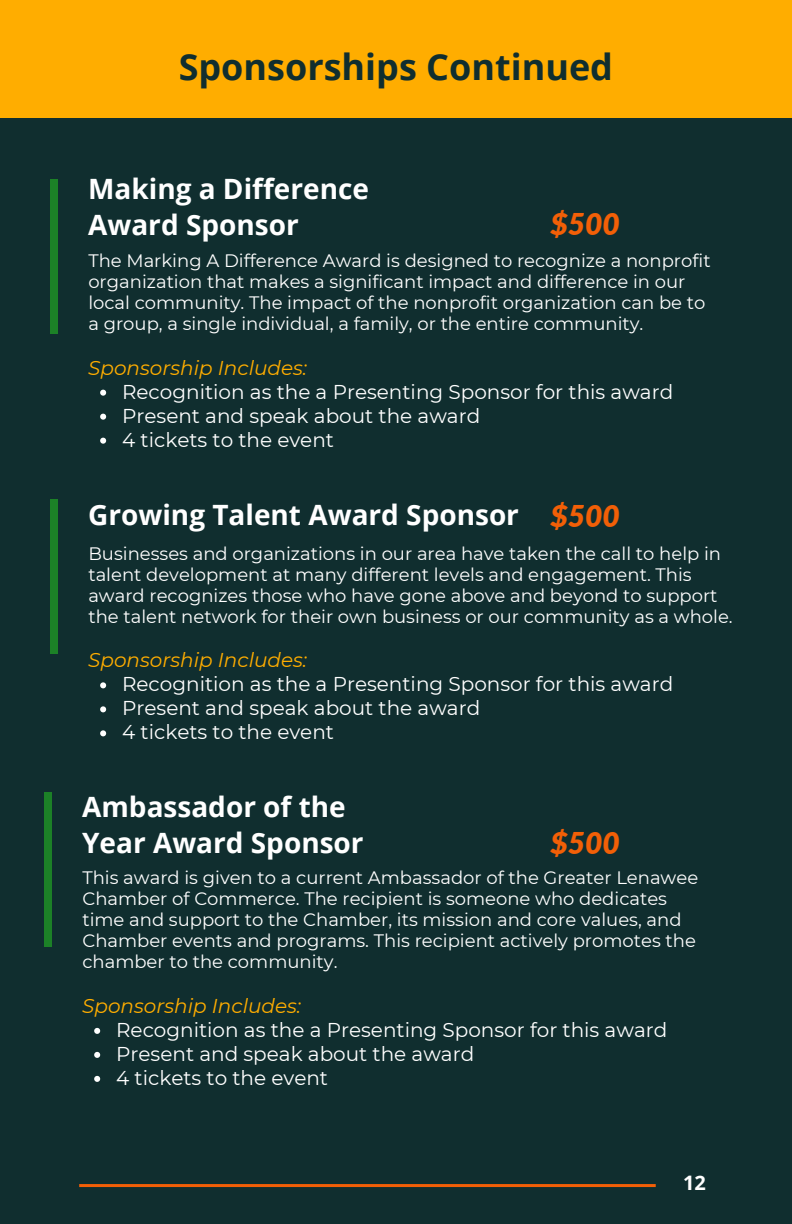
<style>
.page{position:relative;width:792px;height:1224px;background:#fff}
.page>*{position:absolute;margin:0;border:0;box-sizing:border-box;transform-origin:0 0}
.t1{font:700 36px "Open Sans";color:#102e2f}
.t2{font:italic 900 30px "Lato";color:#f25f07}
.t3{font:700 28px/36px "Open Sans";color:#fff}
.t4{font:20px "Montserrat";color:#fff}
.t5{font:italic 20px "Montserrat";color:#ffad00}
.t6{font:700 20px "Open Sans";color:#fff}
.t7{font:18px/21px "Montserrat";color:#fff}
</style>
<div class="page">
<div style="left:0;top:79px;width:792px;height:1145px;background:#102e2f"></div>
<hr style="left:79px;top:1184px;width:577px;height:3px;background:#f25f07">
<div style="left:0;top:0;width:792px;height:117px;background:#ffad00"></div>
<svg style="left:100px;top:390px;width:6px;height:6px"></svg>
<svg style="left:100px;top:414px;width:6px;height:6px"></svg>
<svg style="left:100px;top:438px;width:6px;height:6px"></svg>
<svg style="left:100px;top:682px;width:6px;height:6px"></svg>
<svg style="left:100px;top:706px;width:6px;height:6px"></svg>
<svg style="left:100px;top:730px;width:6px;height:6px"></svg>
<div style="left:50px;top:180px;width:7px;height:154px;background:#1c8127"></div>
<div style="left:50px;top:499px;width:7px;height:155px;background:#1c8127"></div>
<svg style="left:94px;top:1028px;width:6px;height:6px"></svg>
<svg style="left:94px;top:1052px;width:6px;height:6px"></svg>
<svg style="left:94px;top:1076px;width:6px;height:6px"></svg>
<div style="left:44px;top:792px;width:7px;height:155px;background:#1c8127"></div>
<h2 class="t1" style="left:179px;top:41px;width:436px">Sponsorships Continued</h2>
<p class="t3" style="left:88px;top:170px;width:282px">Making a Difference<br>Award Sponsor</p>
<h3 class="t2" style="left:550px;top:205px;width:71px">$500</h3>
<h2 class="t7" style="left:88px;top:250px;width:624px">The Marking A Difference Award is designed to recognize a nonprofit organization that makes a significant impact and difference in our local community. The impact of the nonprofit organization can be to a group, a single individual, a family, or the entire community.</h2>
<p class="t5" style="left:88px;top:355px;width:221px">Sponsorship Includes:</p>
<p class="t4" style="left:122px;top:379px;width:553px">Recognition as the a Presenting Sponsor for this award</p>
<p class="t4" style="left:122px;top:403px;width:360px">Present and speak about the award</p>
<h2 class="t4" style="left:122px;top:427px;width:213px">4 tickets to the event</h2>
<p class="t3" style="left:88px;top:496px;width:432px">Growing Talent Award Sponsor</p>
<h3 class="t2" style="left:550px;top:498px;width:71px">$500</h3>
<h2 class="t7" style="left:88px;top:543px;width:646px">Businesses and organizations in our area have taken the call to help in talent development at many different levels and engagement. This award recognizes those who have gone above and beyond to support the talent network for their own business or our community as a whole.</h2>
<p class="t5" style="left:88px;top:648px;width:221px">Sponsorship Includes:</p>
<p class="t4" style="left:122px;top:672px;width:553px">Recognition as the a Presenting Sponsor for this award</p>
<p class="t4" style="left:122px;top:696px;width:360px">Present and speak about the award</p>
<h2 class="t4" style="left:122px;top:720px;width:213px">4 tickets to the event</h2>
<p class="t3" style="left:82px;top:788px;width:283px">Ambassador of the<br>Year Award Sponsor</p>
<p class="t2" style="left:550px;top:824px;width:71px">$500</p>
<h2 class="t7" style="left:82px;top:867px;width:617px">This award is given to a current Ambassador of the Greater Lenawee Chamber of Commerce. The recipient is someone who dedicates time and support to the Chamber, its mission and core values, and Chamber events and programs. This recipient actively promotes the chamber to the community.</h2>
<h3 class="t5" style="left:82px;top:994px;width:221px">Sponsorship Includes:</h3>
<p class="t4" style="left:116px;top:1018px;width:553px">Recognition as the a Presenting Sponsor for this award</p>
<p class="t4" style="left:116px;top:1042px;width:360px">Present and speak about the award</p>
<p class="t4" style="left:116px;top:1066px;width:213px">4 tickets to the event</p>
<h1 class="t6" style="left:683px;top:1169px;width:24px">12</h1>
</div>
